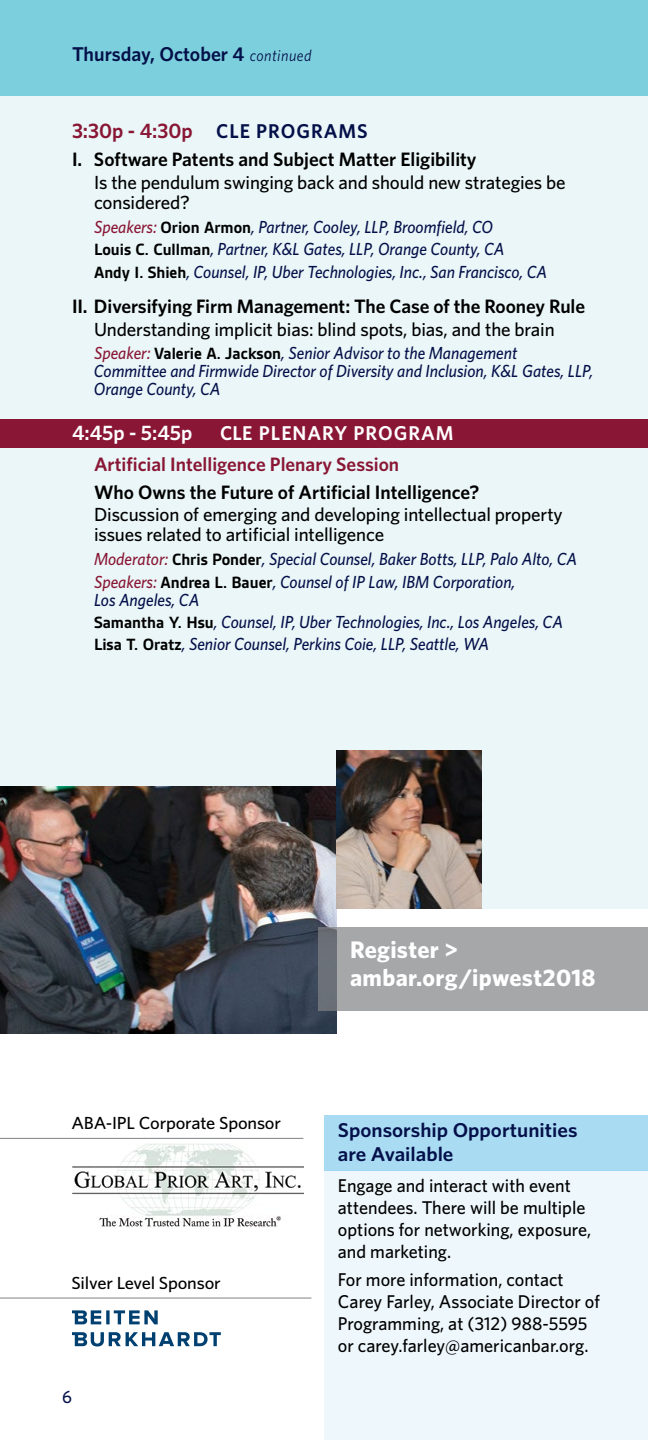
<style>
.page{position:relative;width:648px;height:1440px;background:#fff}
.page>*{position:absolute;margin:0;border:0;box-sizing:border-box;transform-origin:0 0}
.t1{font:700 24px/28px "Whitney";letter-spacing:.015em;color:#fff}
.t2{font:600 21px "Whitney";color:#891635}
.t3{font:600 21px "Whitney";color:#fff}
.t4{font:600 20px/24px "Whitney";color:#041049;scale:1.05 1}
.t5{font:600 20px "Whitney";color:#041049}
.t6{font:600 20px "Whitney";letter-spacing:.05em;color:#fff}
.t7{font:600 19.4px "Whitney";color:#000}
.t8{font:600 19.4px "Whitney";color:#891635}
.t9{font:500 19px/20px "Whitney";letter-spacing:-.005em;color:#000}
.t10{font:500 18.4px/22px "Whitney";color:#000}
.t11{font:500 18px "Whitney";color:#041049}
.t12{font:italic 500 17.6px/22.4px "Whitney";color:#041049;scale:.95 1}
.t13{font:500 17.6px "Whitney";letter-spacing:-.01em;color:#000;scale:1.05 1}
.s1{font-weight:400;font-style:italic;font-size:16px}
.s2{font-size:20px;color:#041049}
.s3{color:#891635}
.s4{font-family:"Gesta";font-weight:700;font-style:normal;color:#000}
</style>
<div class="page">
<div style="left:0;top:5px;width:648px;height:903px;background:#eaf6f7"></div>
<div style="left:0;top:0;width:648px;height:96px;background:#7ccfdd"></div>
<div style="left:324px;top:1115px;width:324px;height:55px;background:#a9dbf3"></div>
<div style="left:324px;top:1170px;width:324px;height:270px;background:#eef7fc"></div>
<img style="left:0;top:787px;width:337px;height:247px">
<hr style="left:0;top:1138px;width:303px;height:1px;background:#808285">
<hr style="left:0;top:1298px;width:311px;height:1px;background:#808285">
<img style="left:73px;top:1144px;width:231px;height:84px">
<div style="left:0;top:419px;width:648px;height:29px;background:#891635"></div>
<img style="left:337px;top:750px;width:145px;height:158px">
<div style="left:318px;top:927px;width:330px;height:83px;background:#a6a7a9"></div>
<svg style="left:72px;top:1310px;width:86px;height:14px"></svg>
<svg style="left:72px;top:1332px;width:149px;height:14px"></svg>
<p class="t5" style="left:72px;top:42px;width:241px">Thursday, October 4 <span class="s1">continued</span></p>
<p class="t2" style="left:72px;top:118px;width:297px">3:30p - 4:30p <span class="s2">CLE PROGRAMS</span></p>
<p class="t7" style="left:72px;top:148px;width:406px">I. Software Patents and Subject Matter Eligibility</p>
<p class="t9" style="left:94px;top:172px;width:473px">Is the pendulum swinging back and should new strategies be considered?</p>
<p class="t12" style="left:94px;top:215px;width:479px"><span class="s3">Speakers:</span> <span class="s4">Orion Armon</span>, Partner, Cooley, LLP, Broomfield, CO<br><span class="s4">Louis C. Cullman</span>, Partner, K&amp;L Gates, LLP, Orange County, CA<br><span class="s4">Andy I. Shieh</span>, Counsel, IP, Uber Technologies, Inc., San Francisco, CA</p>
<p class="t7" style="left:72px;top:294px;width:515px">II. Diversifying Firm Management: The Case of the Rooney Rule</p>
<p class="t9" style="left:94px;top:319px;width:462px">Understanding implicit bias: blind spots, bias, and the brain</p>
<p class="t12" style="left:94px;top:344px;width:527px;line-height:18px"><span class="s3">Speaker:</span> <span class="s4">Valerie A. Jackson</span>, Senior Advisor to the Management<br>Committee and Firmwide Director of Diversity and Inclusion, K&amp;L Gates, LLP,<br>Orange County, CA</p>
<p class="t3" style="left:72px;top:420px;width:122px">4:45p - 5:45p</p>
<p class="t6" style="left:220px;top:421px;width:235px">CLE PLENARY PROGRAM</p>
<p class="t8" style="left:94px;top:452px;width:307px">Artificial Intelligence Plenary Session</p>
<p class="t7" style="left:94px;top:480px;width:387px">Who Owns the Future of Artificial Intelligence?</p>
<p class="t9" style="left:94px;top:504px;width:470px">Discussion of emerging and developing intellectual property issues related to artificial intelligence</p>
<p class="t12" style="left:94px;top:547px;width:510px"><span class="s3">Moderator:</span> <span class="s4">Chris Ponder</span>, Special Counsel, Baker Botts, LLP, Palo Alto, CA<br><span class="s3">Speakers:</span> <span class="s4">Andrea L. Bauer</span>, Counsel of IP Law, IBM Corporation,</p>
<p class="t12" style="left:94px;top:588px;width:495px">Los Angeles, CA<br><span class="s4">Samantha Y. Hsu</span>, Counsel, IP, Uber Technologies, Inc., Los Angeles, CA<br><span class="s4">Lisa T. Oratz</span>, Senior Counsel, Perkins Coie, LLP, Seattle, WA</p>
<p class="t13" style="left:71px;top:1112px;width:201px">ABA-IPL Corporate Sponsor</p>
<p class="t13" style="left:71px;top:1272px;width:144px">Silver Level Sponsor</p>
<p class="t11" style="left:62px;top:1386px;width:11px">6</p>
<h1 class="t1" style="left:350px;top:935px;width:247px">Register &gt; ambar.org/ipwest2018</h1>
<p class="t4" style="left:338px;top:1117px;width:230px">Sponsorship Opportunities are Available</p>
<p class="t10" style="left:338px;top:1174px;width:255px">Engage and interact with event attendees. There will be multiple options for networking, exposure, and marketing.</p>
<p class="t10" style="left:338px;top:1268px;width:264px">For more information, contact Carey Farley, Associate Director of Programming, at (312) 988-5595 or carey.farley@americanbar.org.</p>
</div>
